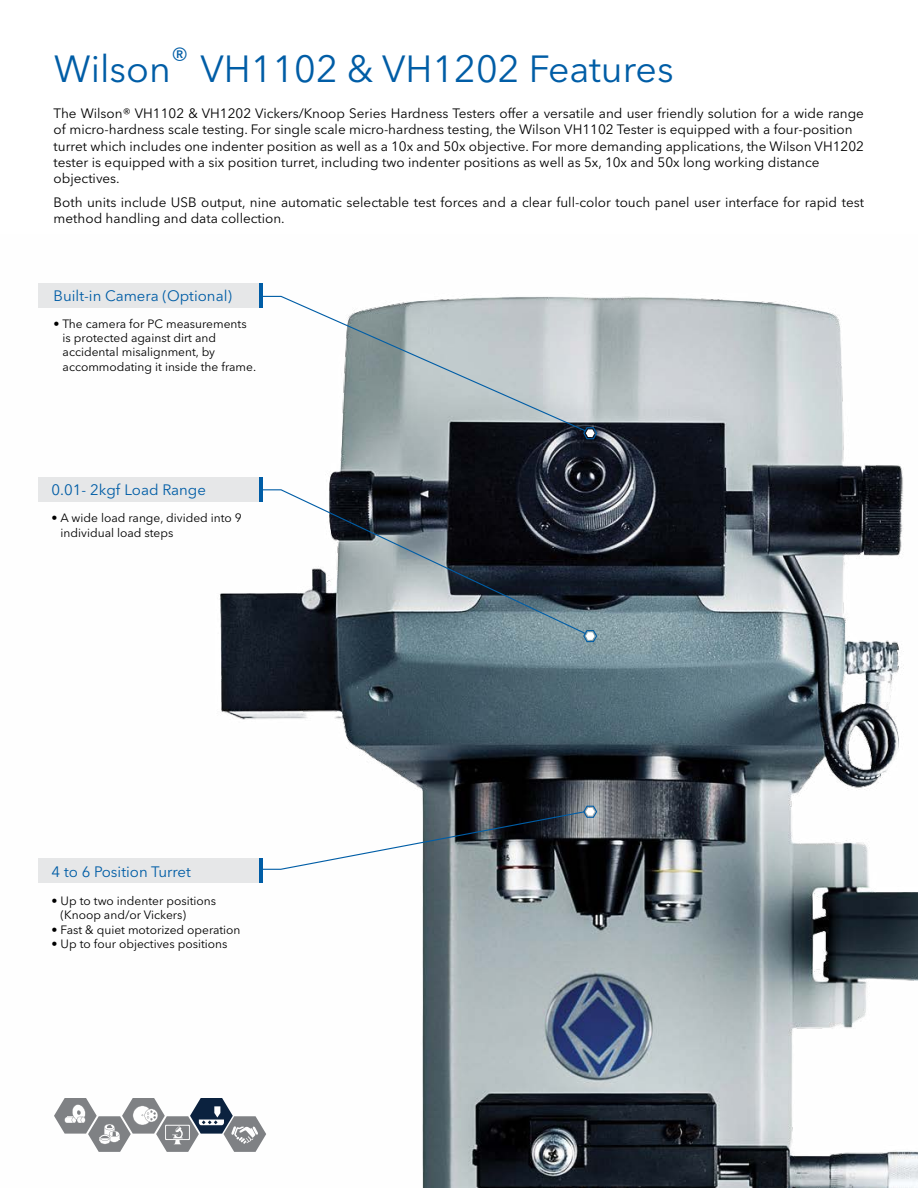
<style>
.page{position:relative;width:918px;height:1188px;background:#fff}
.page>*{position:absolute;margin:0;border:0;box-sizing:border-box;transform-origin:0 0}
.t1{font:37.5px "Avenir Next LT Pro";color:#005da6}
.t2{font:15px "Avenir Next LT Pro";color:#005da6}
.t3{font:13.5px/16.2px "Avenir Next LT Pro";color:#000}
.t4{font:12px/14.4px "Avenir Next LT Pro";color:#000}
</style>
<div class="page">
<img style="left:38px;top:283px;width:880px;height:905px">
<div style="left:39px;top:284px;width:220px;height:24px;background:#e6e7e8"></div>
<hr style="left:259px;top:284px;width:3px;height:24px;background:#005da6">
<div style="left:39px;top:858px;width:220px;height:24px;background:#e6e7e8"></div>
<hr style="left:259px;top:858px;width:3px;height:24px;background:#005da6">
<div style="left:39px;top:477px;width:220px;height:24px;background:#e6e7e8"></div>
<hr style="left:259px;top:477px;width:3px;height:24px;background:#005da6">
<svg style="left:583px;top:426px;width:15px;height:14px"></svg>
<svg style="left:583px;top:629px;width:15px;height:14px"></svg>
<svg style="left:261px;top:805px;width:337px;height:65px"></svg>
<svg style="left:261px;top:295px;width:326px;height:137px"></svg>
<svg style="left:261px;top:489px;width:326px;height:146px;background:#606870"></svg>
<h1 class="t1" style="left:54px;top:47px;width:621px">Wilson<sup>®</sup> VH1102 &amp; VH1202 Features</h1>
<p class="t3" style="left:54px;top:105px;width:812px">The Wilson® VH1102 &amp; VH1202 Vickers/Knoop Series Hardness Testers offer a versatile and user friendly solution for a wide range of micro-hardness scale testing. For single scale micro-hardness testing, the Wilson VH1102 Tester is equipped with a four-position turret which includes one indenter position as well as a 10x and 50x objective. For more demanding applications, the Wilson VH1202 tester is equipped with a six position turret, including two indenter positions as well as 5x, 10x and 50x long working distance objectives.</p>
<p class="t3" style="left:54px;top:194px;width:812px">Both units include USB output, nine automatic selectable test forces and a clear full-color touch panel user interface for rapid test method handling and data collection.</p>
<p class="t2" style="left:54px;top:287px;width:180px">Built-in Camera (Optional)</p>
<p class="t4" style="left:63px;top:316px;width:195px;text-indent:-9px">• The camera for PC measurements is protected against dirt and accidental misalignment, by accommodating it inside the frame.</p>
<p class="t2" style="left:52px;top:481px;width:156px">0.01- 2kgf Load Range</p>
<p class="t4" style="left:61px;top:511px;width:183px;text-indent:-9px">• A wide load range, divided into 9 individual load steps</p>
<p class="t2" style="left:52px;top:862px;width:141px">4 to 6 Position Turret</p>
<p class="t4" style="left:61px;top:893px;width:157px;text-indent:-9px">• Up to two indenter positions (Knoop and/or Vickers)</p>
<p class="t4" style="left:52px;top:922px;width:190px">• Fast &amp; quiet motorized operation</p>
<p class="t4" style="left:52px;top:937px;width:177px">• Up to four objectives positions</p>
</div>
